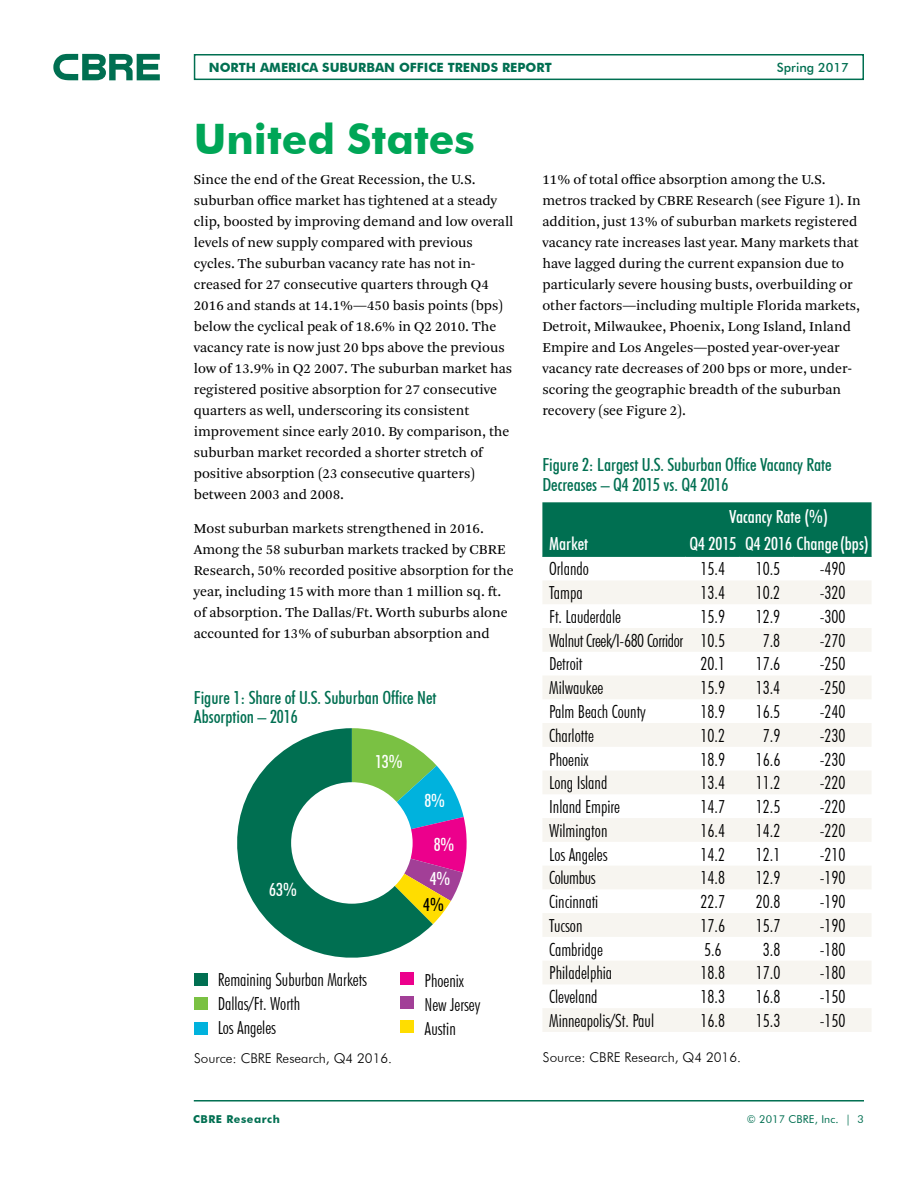
<style>
.page{position:relative;width:918px;height:1188px;background:#fff}
.page>*{position:absolute;margin:0;border:0;box-sizing:border-box;transform-origin:0 0}
.t1{font:700 42px "Futura BT";color:#00a657}
.t2{font:300 condensed 18px/24px "Futura BT";color:#000}
.t3{font:500 condensed 18px/19.5px "Futura BT";color:#006f51}
.t4{font:500 condensed 18px/33.5px "Futura BT";color:#fff}
.t5{font:300 condensed 18px "Futura BT";letter-spacing:-.02em;color:#000}
.t6{font:500 condensed 18px "Futura BT";color:#000}
.t7{font:14.25px/21px "Arnhem Pro Blond";color:#000}
.t8{font:300 13.5px "Futura BT";color:#000}
.t9{font:700 12.75px "Futura BT";color:#006f51}
.t10{font:500 12.75px "Futura BT";color:#006f51}
.t11{font:10.8px "Futura BT";letter-spacing:.01em;color:#006f51}
.t12{font:700 10.8px "Futura BT";letter-spacing:.05em;color:#006f51}
</style>
<div class="page">
<svg style="left:53px;top:54px;width:107px;height:26px"></svg>
<hr style="left:194px;top:1100px;width:670px;height:2px;background:#006f51">
<div style="left:194px;top:54px;width:670px;height:26px;border:2px solid #006f51"></div>
<div style="left:194px;top:973px;width:13px;height:13px;background:#006f51"></div>
<div style="left:194px;top:1022px;width:13px;height:12px;background:#00b2dd"></div>
<div style="left:194px;top:998px;width:13px;height:12px;background:#7ac143"></div>
<div style="left:401px;top:972px;width:13px;height:13px;background:#ec008c"></div>
<div style="left:401px;top:996px;width:13px;height:13px;background:#a23f97"></div>
<div style="left:401px;top:1020px;width:13px;height:13px;background:#fd0"></div>
<svg style="left:433px;top:762px;width:34px;height:162px"></svg>
<svg style="left:237px;top:728px;width:196px;height:230px;fill:#006f51"></svg>
<div style="left:291px;top:782px;width:122px;height:122px;background:#fff;border-radius:50%"></div>
<div style="left:542px;top:502px;width:330px;height:54px;background:#006f51"></div>
<svg style="left:543px;top:581px;width:328px;height:451px;fill:#f7f5f0"></svg>
<hr style="left:542px;top:556px;width:144px;height:1px;background:#006f51">
<hr style="left:686px;top:556px;width:54px;height:1px;background:#006f51">
<hr style="left:740px;top:556px;width:54px;height:1px;background:#006f51">
<hr style="left:794px;top:556px;width:78px;height:1px;background:#006f51">
<p class="t9" style="left:209px;top:60px;width:344px">NORTH AMERICA SUBURBAN OFFICE TRENDS REPORT</p>
<p class="t10" style="left:777px;top:60px;width:74px">Spring 2017</p>
<h1 class="t1" style="left:194px;top:114px;width:283px">United States</h1>
<p class="t7" style="left:194px;top:169px;width:321px">Since the end of the Great Recession, the U.S. suburban office market has tightened at a steady clip, boosted by improving demand and low overall levels of new supply compared with previous cycles. The suburban vacancy rate has not in&shy;creased for 27 consecutive quarters through Q4<br>2016 and stands at 14.1%—450 basis points (bps) below the cyclical peak of 18.6% in Q2 2010. The vacancy rate is now just 20 bps above the previous low of 13.9% in Q2 2007. The suburban market has registered positive absorption for 27 consecutive quarters as well, underscoring its consistent improvement since early 2010. By comparison, the suburban market recorded a shorter stretch of positive absorption (23 consecutive quarters) between 2003 and 2008.</p>
<p class="t7" style="left:194px;top:518px;width:321px">Most suburban markets strengthened in 2016.<br>Among the 58 suburban markets tracked by CBRE Research, 50% recorded positive absorption for the year, including 15 with more than 1 million sq. ft. of absorption. The Dallas/Ft. Worth suburbs alone accounted for 13% of suburban absorption and</p>
<p class="t3" style="left:194px;top:687px;width:244px">Figure 1: Share of U.S. Suburban Office Net<br>Absorption – 2016</p>
<p class="t4" style="left:269px;top:873px;width:29px">63%</p>
<p class="t4" style="left:375px;top:745px;width:29px">13%</p>
<p class="t4" style="left:424px;top:784px;width:22px">8%</p>
<p class="t4" style="left:430px;top:828px;width:26px">8%<br>4%</p>
<p class="t6" style="left:423px;top:893px;width:22px">4%</p>
<p class="t2" style="left:218px;top:967px;width:151px">Remaining Suburban Markets<br>Dallas/Ft. Worth<br>Los Angeles</p>
<p class="t2" style="left:425px;top:968px;width:57px">Phoenix<br>New Jersey<br>Austin</p>
<p class="t8" style="left:194px;top:1050px;width:200px">Source: CBRE Research, Q4 2016.</p>
<p class="t7" style="left:542px;top:169px;width:320px">11% of total office absorption among the U.S. metros tracked by CBRE Research (see Figure 1). In addition, just 13% of suburban markets registered vacancy rate increases last year. Many markets that have lagged during the current expansion due to particularly severe housing busts, overbuilding or other factors—including multiple Florida markets, Detroit, Milwaukee, Phoenix, Long Island, Inland Empire and Los Angeles—posted year-over-year vacancy rate decreases of 200 bps or more, under&shy;scoring the geographic breadth of the suburban recovery (see Figure 2).</p>
<p class="t3" style="left:542px;top:455px;width:291px">Figure 2: Largest U.S. Suburban Office Vacancy Rate<br>Decreases – Q4 2015 vs. Q4 2016</p>
<p class="t4" style="left:729px;top:499px;width:100px">Vacancy Rate (%)</p>
<p class="t4" style="left:549px;top:527px;width:41px">Market</p>
<p class="t4" style="left:689px;top:527px;width:181px">Q4 2015 Q4 2016 Change (bps)</p>
<p class="t2" style="left:549px;top:557px;width:41px">Orlando</p>
<p class="t2" style="left:701px;top:557px;width:26px">15.4</p>
<p class="t2" style="left:756px;top:557px;width:26px">10.5</p>
<p class="t2" style="left:820px;top:557px;width:27px">-490</p>
<p class="t2" style="left:549px;top:581px;width:35px">Tampa</p>
<p class="t2" style="left:701px;top:581px;width:26px">13.4</p>
<p class="t2" style="left:756px;top:581px;width:26px">10.2</p>
<p class="t2" style="left:820px;top:581px;width:27px">-320</p>
<p class="t2" style="left:549px;top:604px;width:73px">Ft. Lauderdale</p>
<p class="t2" style="left:701px;top:604px;width:26px">15.9</p>
<p class="t2" style="left:756px;top:604px;width:26px">12.9</p>
<p class="t2" style="left:820px;top:604px;width:27px">-300</p>
<p class="t5" style="left:549px;top:629px;width:177px">Walnut Creek/I-680 Corridor 10.5</p>
<p class="t2" style="left:763px;top:628px;width:19px">7.8</p>
<p class="t2" style="left:820px;top:628px;width:27px">-270</p>
<p class="t2" style="left:549px;top:652px;width:35px">Detroit</p>
<p class="t2" style="left:701px;top:652px;width:26px">20.1</p>
<p class="t2" style="left:756px;top:652px;width:26px">17.6</p>
<p class="t2" style="left:820px;top:652px;width:27px">-250</p>
<p class="t2" style="left:549px;top:676px;width:56px">Milwaukee</p>
<p class="t2" style="left:701px;top:676px;width:26px">15.9</p>
<p class="t2" style="left:756px;top:676px;width:26px">13.4</p>
<p class="t2" style="left:820px;top:676px;width:27px">-250</p>
<p class="t2" style="left:549px;top:699px;width:98px">Palm Beach County</p>
<p class="t2" style="left:701px;top:699px;width:26px">18.9</p>
<p class="t2" style="left:756px;top:699px;width:26px">16.5</p>
<p class="t2" style="left:820px;top:699px;width:27px">-240</p>
<p class="t2" style="left:549px;top:723px;width:46px">Charlotte</p>
<p class="t2" style="left:701px;top:723px;width:26px">10.2</p>
<p class="t2" style="left:763px;top:723px;width:19px">7.9</p>
<p class="t2" style="left:820px;top:723px;width:27px">-230</p>
<p class="t2" style="left:549px;top:747px;width:41px">Phoenix</p>
<p class="t2" style="left:701px;top:747px;width:26px">18.9</p>
<p class="t2" style="left:756px;top:747px;width:26px">16.6</p>
<p class="t2" style="left:820px;top:747px;width:27px">-230</p>
<p class="t2" style="left:549px;top:771px;width:60px">Long Island</p>
<p class="t2" style="left:701px;top:771px;width:26px">13.4</p>
<p class="t2" style="left:756px;top:771px;width:26px">11.2</p>
<p class="t2" style="left:820px;top:771px;width:27px">-220</p>
<p class="t2" style="left:549px;top:795px;width:72px">Inland Empire</p>
<p class="t2" style="left:701px;top:795px;width:26px">14.7</p>
<p class="t2" style="left:756px;top:795px;width:26px">12.5</p>
<p class="t2" style="left:820px;top:795px;width:27px">-220</p>
<p class="t2" style="left:549px;top:818px;width:60px">Wilmington</p>
<p class="t2" style="left:701px;top:818px;width:26px">16.4</p>
<p class="t2" style="left:756px;top:818px;width:26px">14.2</p>
<p class="t2" style="left:820px;top:818px;width:27px">-220</p>
<p class="t2" style="left:549px;top:842px;width:60px">Los Angeles</p>
<p class="t2" style="left:701px;top:842px;width:26px">14.2</p>
<p class="t2" style="left:756px;top:842px;width:26px">12.1</p>
<p class="t2" style="left:820px;top:842px;width:27px">-210</p>
<p class="t5" style="left:549px;top:867px;width:48px">Columbus</p>
<p class="t2" style="left:701px;top:866px;width:26px">14.8</p>
<p class="t2" style="left:756px;top:866px;width:26px">12.9</p>
<p class="t2" style="left:820px;top:866px;width:27px">-190</p>
<p class="t2" style="left:549px;top:890px;width:51px">Cincinnati</p>
<p class="t2" style="left:701px;top:890px;width:26px">22.7</p>
<p class="t2" style="left:756px;top:890px;width:26px">20.8</p>
<p class="t2" style="left:820px;top:890px;width:27px">-190</p>
<p class="t2" style="left:549px;top:913px;width:35px">Tucson</p>
<p class="t2" style="left:701px;top:913px;width:26px">17.6</p>
<p class="t2" style="left:756px;top:913px;width:26px">15.7</p>
<p class="t2" style="left:820px;top:913px;width:27px">-190</p>
<p class="t2" style="left:549px;top:937px;width:55px">Cambridge</p>
<p class="t2" style="left:704px;top:937px;width:19px">5.6</p>
<p class="t2" style="left:763px;top:937px;width:19px">3.8</p>
<p class="t2" style="left:820px;top:937px;width:27px">-180</p>
<p class="t2" style="left:549px;top:961px;width:65px">Philadelphia</p>
<p class="t2" style="left:701px;top:961px;width:26px">18.8</p>
<p class="t2" style="left:756px;top:961px;width:26px">17.0</p>
<p class="t2" style="left:820px;top:961px;width:27px">-180</p>
<p class="t2" style="left:549px;top:985px;width:50px">Cleveland</p>
<p class="t2" style="left:701px;top:985px;width:26px">18.3</p>
<p class="t2" style="left:756px;top:985px;width:26px">16.8</p>
<p class="t2" style="left:820px;top:985px;width:27px">-150</p>
<p class="t2" style="left:549px;top:1008px;width:106px">Minneapolis/St. Paul</p>
<p class="t2" style="left:701px;top:1008px;width:26px">16.8</p>
<p class="t2" style="left:756px;top:1008px;width:26px">15.3</p>
<p class="t2" style="left:820px;top:1008px;width:27px">-150</p>
<p class="t8" style="left:543px;top:1049px;width:200px">Source: CBRE Research, Q4 2016.</p>
<p class="t12" style="left:193px;top:1112px;width:88px">CBRE Research</p>
<p class="t11" style="left:747px;top:1112px;width:119px">© 2017 CBRE, Inc. | 3</p>
</div>
